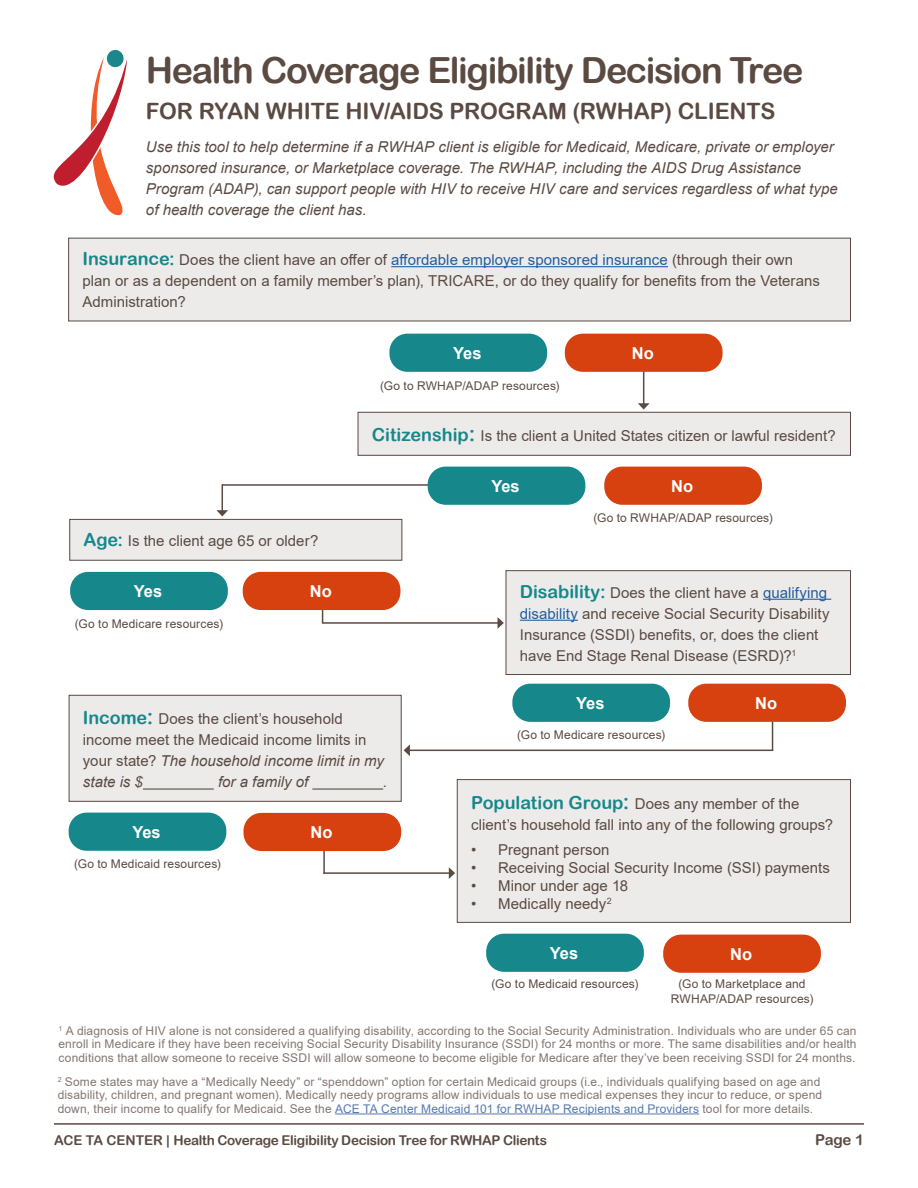
<style>
.page{position:relative;width:918px;height:1188px;background:#fff}
.page>*{position:absolute;margin:0;border:0;box-sizing:border-box;transform-origin:0 0}
.t1{font:36px "Arial Rounded MT Bold";letter-spacing:-.04em;color:#5a4a42}
.t2{font:22.5px "Arial Rounded MT Bold";letter-spacing:-.005em;color:#5a4a42}
.t3{font:700 16.5px "Arial";letter-spacing:.005em;color:#fff}
.t4{font:15px/21px "Arial";letter-spacing:.005em;color:#5a4a42}
.t5{font:italic 15px/21px "Arial";letter-spacing:.005em;color:#5a4a42}
.t6{font:15px "Arial Rounded MT Bold";color:#5a4a42}
.t7{font:13.5px "Arial Rounded MT Bold";letter-spacing:-.02em;color:#5a4a42}
.t8{font:12px/13.5px "Arial";letter-spacing:.01em;color:#837771;text-align:justify}
.t9{font:12px/15px "Arial";letter-spacing:.015em;color:#5a4a42;text-align:center}
.s1{font-family:"Arial Rounded MT Bold";font-size:18px;color:#16878a}
.s2{color:#215e9e}
.s3{font-family:"Arial Rounded MT Bold";font-size:21px;color:#16878a}
.s4{font-style:normal}
.s5{color:#5879b0}
</style>
<div class="page">
<hr style="left:335px;top:1114px;width:364px;height:1px;background:#5879b0">
<svg style="left:68px;top:695px;width:783px;height:228px"></svg>
<hr style="left:312px;top:788px;width:71px;height:2px;background:#5a4a42">
<hr style="left:143px;top:788px;width:71px;height:2px;background:#5a4a42">
<svg style="left:68px;top:237px;width:783px;height:438px"></svg>
<hr style="left:54px;top:1123px;width:810px;height:2px;background:#5a4a42">
<svg style="left:53px;top:49px;width:75px;height:167px"></svg>
<hr style="left:222px;top:484px;width:229px;height:2px;background:#5a4a42">
<div style="left:358px;top:412px;width:492px;height:43px;background:#edebea"></div>
<div style="left:358px;top:412px;width:493px;height:44px;border:1px solid #5a4a42"></div>
<div style="left:428px;top:467px;width:157px;height:38px;background:#16878a;border-radius:18px"></div>
<div style="left:604px;top:467px;width:158px;height:38px;background:#d7410f;border-radius:18px"></div>
<div style="left:70px;top:519px;width:332px;height:41px;background:#edebea"></div>
<div style="left:69px;top:519px;width:333px;height:42px;border:1px solid #5a4a42"></div>
<svg style="left:216px;top:484px;width:12px;height:32px"></svg>
<hr style="left:643px;top:369px;width:1px;height:35px;background:#5a4a42">
<svg style="left:638px;top:403px;width:12px;height:7px"></svg>
<div style="left:565px;top:334px;width:158px;height:38px;background:#d7410f;border-radius:18px"></div>
<div style="left:389px;top:334px;width:158px;height:38px;background:#16878a;border-radius:18px"></div>
<div style="left:70px;top:572px;width:158px;height:38px;background:#16878a;border-radius:18px"></div>
<svg style="left:322px;top:610px;width:1px;height:14px"></svg>
<div style="left:243px;top:572px;width:157px;height:38px;background:#d7410f;border-radius:18px"></div>
<svg style="left:498px;top:617px;width:6px;height:12px"></svg>
<div style="left:512px;top:684px;width:158px;height:38px;background:#16878a;border-radius:18px"></div>
<hr style="left:772px;top:716px;width:1px;height:34px;background:#5a4a42">
<div style="left:688px;top:684px;width:158px;height:38px;background:#d7410f;border-radius:18px"></div>
<svg style="left:404px;top:744px;width:6px;height:12px"></svg>
<div style="left:69px;top:813px;width:157px;height:38px;background:#16878a;border-radius:18px"></div>
<hr style="left:323px;top:845px;width:2px;height:29px;background:#5a4a42">
<div style="left:243px;top:813px;width:158px;height:38px;background:#d7410f;border-radius:18px"></div>
<svg style="left:449px;top:867px;width:6px;height:12px"></svg>
<div style="left:663px;top:935px;width:158px;height:38px;background:#d7410f;border-radius:18px"></div>
<div style="left:486px;top:934px;width:158px;height:38px;background:#16878a;border-radius:18px"></div>
<h1 class="t1" style="left:146px;top:49px;width:659px">Health Coverage Eligibility Decision Tree</h1>
<h2 class="t2" style="left:146px;top:98px;width:631px">FOR RYAN WHITE HIV/AIDS PROGRAM (RWHAP) CLIENTS</h2>
<p class="t5" style="left:146px;top:137px;width:693px">Use this tool to help determine if a RWHAP client is eligible for Medicaid, Medicare, private or employer sponsored insurance, or Marketplace coverage. The RWHAP, including the AIDS Drug Assistance Program (ADAP), can support people with HIV to receive HIV care and services regardless of what type of health coverage the client has.</p>
<p class="t4" style="left:82px;top:249px;width:739px"><span class="s1">Insurance:</span> Does the client have an offer of <span class="s2">affordable employer sponsored insurance</span> (through their own plan or as a dependent on a family member’s plan), TRICARE, or do they qualify for benefits from the Veterans<br>Administration?</p>
<p class="t3" style="left:453px;top:341px;width:30px">Yes</p>
<p class="t3" style="left:632px;top:341px;width:24px">No</p>
<p class="t9" style="left:380px;top:378px;width:181px">(Go to RWHAP/ADAP resources)</p>
<p class="t4" style="left:84px;top:531px;width:236px"><span class="s1">Age:</span> Is the client age 65 or older?</p>
<p class="t4" style="left:372px;top:426px;width:465px"><span class="s1">Citizenship</span><span class="s3">:</span> Is the client a United States citizen or lawful resident?</p>
<p class="t3" style="left:491px;top:474px;width:30px">Yes</p>
<p class="t9" style="left:593px;top:510px;width:181px">(Go to RWHAP/ADAP resources)</p>
<p class="t3" style="left:671px;top:474px;width:24px">No</p>
<p class="t3" style="left:134px;top:580px;width:30px">Yes</p>
<p class="t9" style="left:75px;top:616px;width:150px">(Go to Medicare resources)</p>
<p class="t3" style="left:310px;top:580px;width:24px">No</p>
<p class="t4" style="left:520px;top:582px;width:311px"><span class="s1">Disability:</span> Does the client have a <span class="s2">qualifying disability</span> and receive Social Security Disability Insurance (SSDI) benefits, or, does the client have End Stage Renal Disease (ESRD)?<sup>1</sup></p>
<p class="t4" style="left:83px;top:709px;width:261px"><span class="s1">Income</span><span class="s3">:</span> Does the client’s household</p>
<p class="t4" style="left:83px;top:730px;width:285px">income meet the Medicaid income limits in</p>
<p class="t5" style="left:83px;top:751px;width:303px"><span class="s4">your state?</span> The household income limit in my state is $</p>
<p class="t5" style="left:218px;top:772px;width:92px">for a family of</p>
<p class="t5" style="left:383px;top:772px;width:6px">.</p>
<p class="t3" style="left:576px;top:691px;width:30px">Yes</p>
<p class="t9" style="left:517px;top:727px;width:150px">(Go to Medicare resources)</p>
<p class="t3" style="left:755px;top:691px;width:24px">No</p>
<p class="t4" style="left:471px;top:793px;width:330px"><span class="s1">Population Group</span><span class="s3">:</span> Does any member of the</p>
<p class="t3" style="left:132px;top:820px;width:30px">Yes</p>
<p class="t3" style="left:310px;top:821px;width:24px">No</p>
<p class="t4" style="left:471px;top:814px;width:364px">client’s household fall into any of the following groups?</p>
<p class="t4" style="left:471px;top:839px;width:140px">• Pregnant person</p>
<p class="t9" style="left:74px;top:856px;width:148px">(Go to Medicaid resources)</p>
<p class="t4" style="left:471px;top:857px;width:360px">• Receiving Social Security Income (SSI) payments</p>
<p class="t4" style="left:471px;top:875px;width:159px">• Minor under age 18</p>
<p class="t4" style="left:471px;top:893px;width:142px">• Medically needy<sup>2</sup></p>
<p class="t3" style="left:550px;top:941px;width:30px">Yes</p>
<p class="t3" style="left:730px;top:942px;width:24px">No</p>
<p class="t9" style="left:492px;top:977px;width:148px">(Go to Medicaid resources)</p>
<p class="t9" style="left:671px;top:977px;width:144px">(Go to Marketplace and<br>RWHAP/ADAP resources)</p>
<p class="t8" style="left:58px;top:1024px;width:800px"><sup>1</sup> A diagnosis of HIV alone is not considered a qualifying disability, according to the Social Security Administration. Individuals who are under 65 can enroll in Medicare if they have been receiving Social Security Disability Insurance (SSDI) for 24 months or more. The same disabilities and/or health conditions that allow someone to receive SSDI will allow someone to become eligible for Medicare after they’ve been receiving SSDI for 24 months.</p>
<p class="t8" style="left:58px;top:1075px;width:766px;text-align:left"><sup>2</sup> Some states may have a “Medically Needy” or “spenddown” option for certain Medicaid groups (i.e., individuals qualifying based on age and disability, children, and pregnant women). Medically needy programs allow individuals to use medical expenses they incur to reduce, or spend down, their income to qualify for Medicaid. See the <span class="s5">ACE TA Center Medicaid 101 for RWHAP Recipients and Providers</span> tool for more details.</p>
<p class="t7" style="left:54px;top:1132px;width:495px">ACE TA CENTER | Health Coverage Eligibility Decision Tree for RWHAP Clients</p>
<p class="t6" style="left:815px;top:1131px;width:50px">Page 1</p>
</div>
